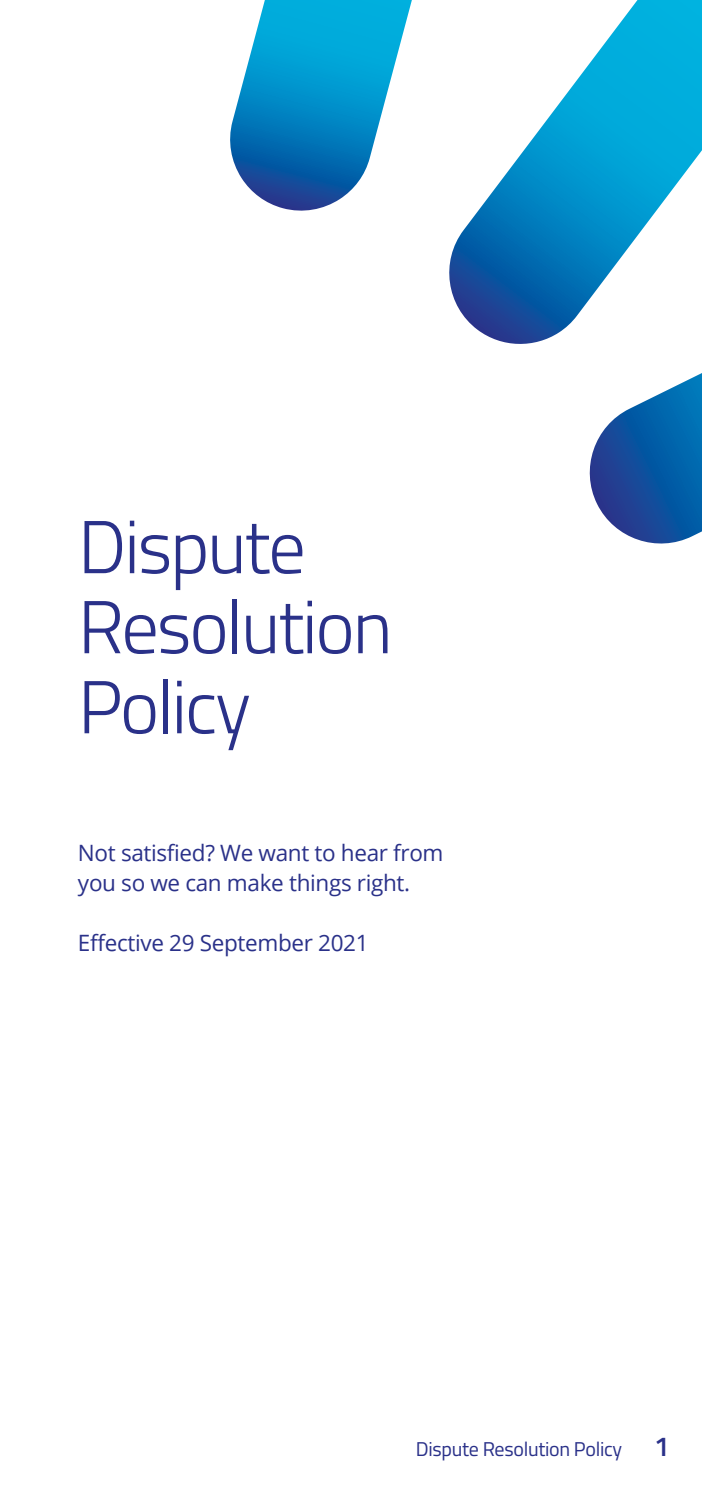
<style>
.page{position:relative;width:702px;height:1489px;background:#fff}
.page>*{position:absolute;margin:0;border:0;box-sizing:border-box;transform-origin:0 0}
.Divider_Heading{font:300 75px/80px "Titillium Web";letter-spacing:-.03em;color:#2a3189}
.Divider_Intro_text{font:22.5px/30px "Open Sans";letter-spacing:-.015em;color:#2a3189}
.t1{font:20px "Titillium Web";letter-spacing:-.015em;color:#2a3189}
.s1{font-weight:600;font-size:27.5px}
</style>
<div class="page">
<svg style="left:589px;top:373px;width:113px;height:171px"></svg>
<svg style="left:449px;top:0;width:253px;height:344px"></svg>
<svg style="left:230px;top:0;width:182px;height:211px"></svg>
<p class="Divider_Heading" style="left:78px;top:503px;width:316px">Dispute<br>Resolution<br>Policy</p>
<p class="Divider_Intro_text" style="left:78px;top:837px;width:367px">Not satisfied? We want to hear from you so we can make things right.</p>
<p class="Divider_Intro_text" style="left:78px;top:927px;width:292px">Effective 29 September 2021</p>
<p class="t1" style="left:416px;top:1433px;width:255px">Dispute Resolution Policy <span class="s1">1</span></p>
</div>
